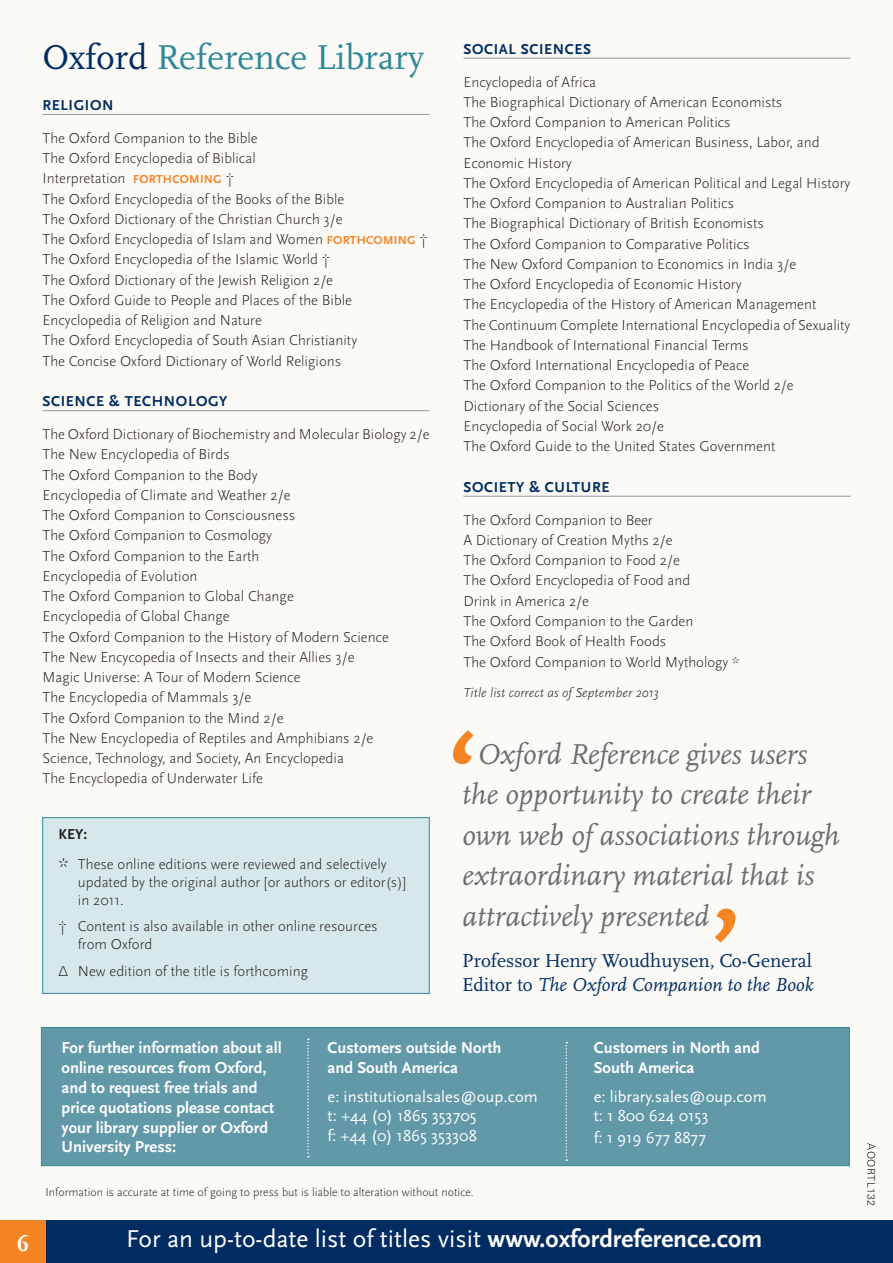
<style>
.page{position:relative;width:893px;height:1263px;background:#fbfaf6}
.page>*{position:absolute;margin:0;border:0;box-sizing:border-box;transform-origin:0 0}
.t1{font:36px "Scala";color:#2c8998}
.t2{font:italic 30px/40.5px "Scala";color:#6c6d70}
.t3{font:25.5px "Scala Sans Pro";color:#fff}
.t4{font:700 24px "Scala Caps";color:#fff}
.t5{font:19.5px/24px "Scala";color:#002c62}
.t6{font:700 16.5px/19.8px "Scala Sans Pro";color:#fff}
.t7{font:16.5px/19.8px "Scala Sans Pro";color:#fff}
.t8{font:300 15px/20.2px "Scala Sans Pro";color:#231f20}
.t9{font:700 15px "Scala Sans Pro";letter-spacing:.04em;color:#002c62}
.t10{font:italic 300 13.5px "Scala Sans Pro";color:#231f20}
.t11{font:300 12px "Scala Sans Pro";color:#231f20}
.t12{font:300 10.5px "Univers";letter-spacing:.04em;color:#231f20}
.s1{color:#002c62}
.s2{font-weight:700;font-size:12px;color:#f58422}
.s3{font-weight:700}
.s4{font-size:21px}
.s5{font-style:italic}
</style>
<div class="page">
<div style="left:0;top:1220px;width:893px;height:43px;background:#002c62"></div>
<div style="left:0;top:1221px;width:46px;height:42px;background:#f58422"></div>
<hr style="left:43px;top:114px;width:386px;height:1px;background:#939598">
<hr style="left:43px;top:410px;width:386px;height:1px;background:#939598">
<hr style="left:463px;top:58px;width:387px;height:1px;background:#939598">
<hr style="left:463px;top:496px;width:387px;height:1px;background:#939598">
<div style="left:41px;top:1027px;width:809px;height:139px;background:#6199a9;border:1px solid #2c8998"></div>
<svg style="left:307px;top:1038px;width:2px;height:119px"></svg>
<svg style="left:566px;top:1042px;width:1px;height:119px"></svg>
<div style="left:43px;top:817px;width:386px;height:176px;background:#d7e8eb;border:1px solid #2c8998"></div>
<svg style="left:715px;top:909px;width:20px;height:33px"></svg>
<svg style="left:453px;top:730px;width:21px;height:34px"></svg>
<h1 class="t1" style="left:43px;top:38px;width:383px"><span class="s1">Oxford</span> Reference Library</h1>
<p class="t9" style="left:43px;top:96px;width:72px">RELIGION</p>
<p class="t8" style="left:43px;top:128px;width:387px">The Oxford Companion to the Bible<br>The Oxford Encyclopedia of Biblical<br>Interpretation <span class="s2">FORTHCOMING</span> †<br>The Oxford Encyclopedia of the Books of the Bible<br>The Oxford Dictionary of the Christian Church 3/e<br>The Oxford Encyclopedia of Islam and Women <span class="s2">FORTHCOMING</span> † The Oxford Encyclopedia of the Islamic World †<br>The Oxford Dictionary of the Jewish Religion 2/e<br>The Oxford Guide to People and Places of the Bible Encyclopedia of Religion and Nature<br>The Oxford Encyclopedia of South Asian Christianity<br>The Concise Oxford Dictionary of World Religions</p>
<p class="t9" style="left:43px;top:392px;width:187px">SCIENCE &amp; TECHNOLOGY</p>
<p class="t8" style="left:43px;top:424px;width:388px">The Oxford Dictionary of Biochemistry and Molecular Biology 2/e The New Encyclopedia of Birds<br>The Oxford Companion to the Body<br>Encyclopedia of Climate and Weather 2/e<br>The Oxford Companion to Consciousness<br>The Oxford Companion to Cosmology<br>The Oxford Companion to the Earth<br>Encyclopedia of Evolution<br>The Oxford Companion to Global Change<br>Encyclopedia of Global Change<br>The Oxford Companion to the History of Modern Science<br>The New Encycopedia of Insects and their Allies 3/e<br>Magic Universe: A Tour of Modern Science<br>The Encyclopedia of Mammals 3/e<br>The Oxford Companion to the Mind 2/e<br>The New Encyclopedia of Reptiles and Amphibians 2/e<br>Science, Technology, and Society, An Encyclopedia<br>The Encyclopedia of Underwater Life</p>
<p class="t8" style="left:58px;top:819px;width:330px;line-height:29.4px"><span class="s3">KEY:<br></span><span class="s4">*</span> These online editions were reviewed and selectively</p>
<p class="t8" style="left:78px;top:873px;width:330px;line-height:18px">updated by the original author [or authors or editor(s)] in 2011.</p>
<p class="t8" style="left:78px;top:917px;width:301px;line-height:18px;text-indent:-20px">† Content is also available in other online resources from Oxford</p>
<p class="t8" style="left:58px;top:961px;width:251px">Δ New edition of the title is forthcoming</p>
<p class="t9" style="left:463px;top:40px;width:129px">SOCIAL SCIENCES</p>
<p class="t8" style="left:463px;top:72px;width:388px">Encyclopedia of Africa<br>The Biographical Dictionary of American Economists<br>The Oxford Companion to American Politics<br>The Oxford Encyclopedia of American Business, Labor, and Economic History<br>The Oxford Encyclopedia of American Political and Legal History The Oxford Companion to Australian Politics<br>The Biographical Dictionary of British Economists<br>The Oxford Companion to Comparative Politics<br>The New Oxford Companion to Economics in India 3/e<br>The Oxford Encyclopedia of Economic History<br>The Encyclopedia of the History of American Management<br>The Continuum Complete International Encyclopedia of Sexuality The Handbook of International Financial Terms<br>The Oxford International Encyclopedia of Peace<br>The Oxford Companion to the Politics of the World 2/e Dictionary of the Social Sciences<br>Encyclopedia of Social Work 20/e<br>The Oxford Guide to the United States Government</p>
<p class="t9" style="left:463px;top:478px;width:147px">SOCIETY &amp; CULTURE</p>
<p class="t8" style="left:463px;top:510px;width:277px">The Oxford Companion to Beer<br>A Dictionary of Creation Myths 2/e<br>The Oxford Companion to Food 2/e<br>The Oxford Encyclopedia of Food and<br>Drink in America 2/e<br>The Oxford Companion to the Garden<br>The Oxford Book of Health Foods<br>The Oxford Companion to World Mythology *</p>
<p class="t10" style="left:463px;top:684px;width:197px">Title list correct as of September 2013</p>
<h2 class="t2" style="left:462px;top:735px;width:379px;text-indent:15px">Oxford Reference gives users the opportunity to create their own web of associations through extraordinary material that is attractively presented</h2>
<h3 class="t5" style="left:462px;top:949px;width:353px">Professor Henry Woudhuysen, Co-General<br>Editor to <span class="s5">The Oxford Companion to the Book</span></h3>
<p class="t6" style="left:62px;top:1038px;width:222px">For further information about all online resources from Oxford, and to request free trials and price quotations please contact your library supplier or Oxford<br>University Press:</p>
<p class="t6" style="left:328px;top:1038px;width:175px">Customers outside North and South America</p>
<p class="t7" style="left:328px;top:1086px;width:212px">e: institutionalsales@oup.com t: +44 (0) 1865 353705<br>f: +44 (0) 1865 353308</p>
<p class="t11" style="left:46px;top:1185px;width:430px">Information is accurate at time of going to press but is liable to alteration without notice.</p>
<p class="t6" style="left:594px;top:1038px;width:168px">Customers in North and<br>South America</p>
<p class="t7" style="left:594px;top:1086px;width:174px">e: library.sales@oup.com t: 1 800 624 0153</p>
<p class="t7" style="left:594px;top:1128px;width:114px">f: 1 919 677 8877</p>
<h3 class="t4" style="left:17px;top:1230px;width:13px">6</h3>
<h3 class="t3" style="left:126px;top:1223px;width:638px">For an up-to-date list of titles visit <span class="s3">www.oxfordreference.com</span></h3>
<p class="t12" style="left:877px;top:1143px;width:64px;rotate:90deg">AOORTL132</p>
</div>
